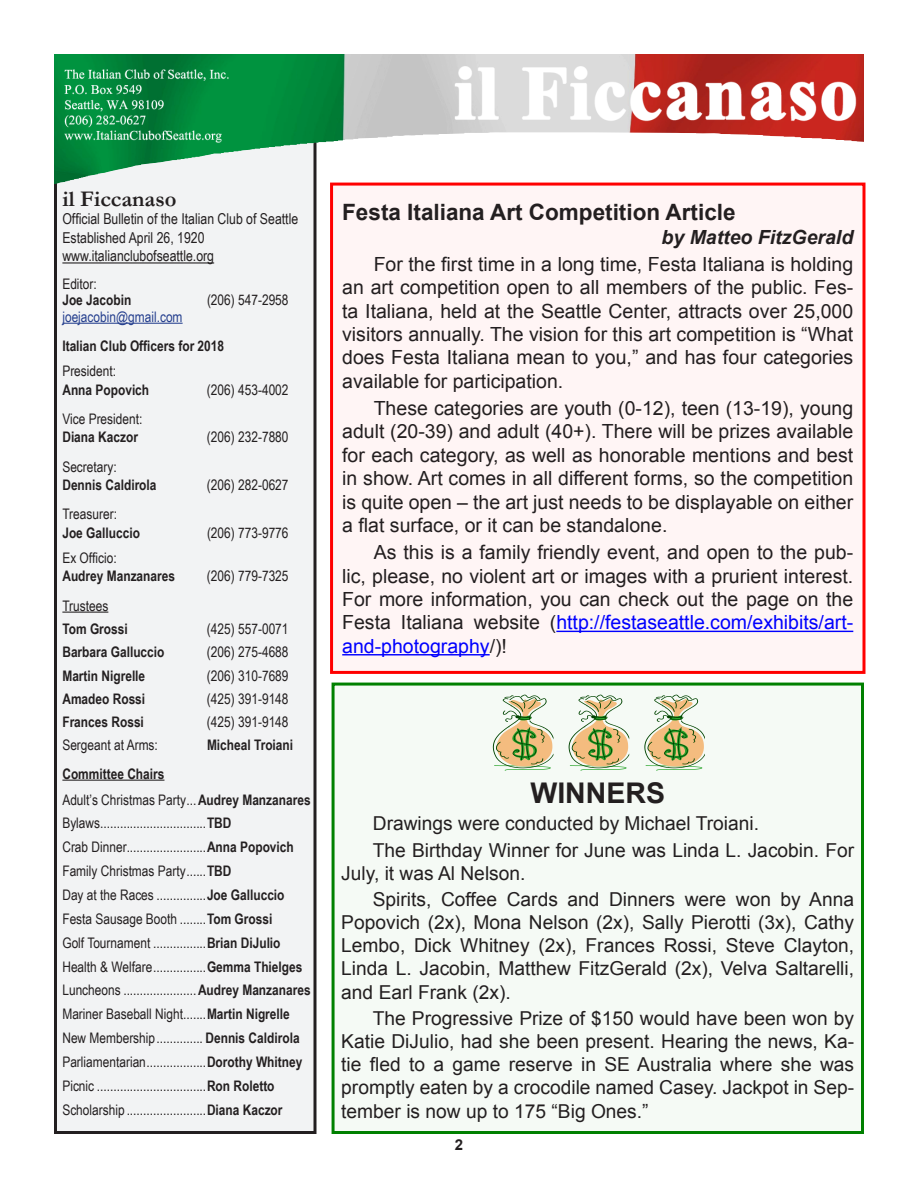
<style>
.page{position:relative;width:918px;height:1188px;background:#fff}
.page>*{position:absolute;margin:0;border:0;box-sizing:border-box;transform-origin:0 0}
.Head1{font:700 28.5px "Arial";color:#231f20}
.Head1-2{font:700 22.5px "Arial";color:#231f20}
.Officers{font:700 22.5px "Garamond";color:#231f20}
.Body_Text{font:19.5px/23.4px "Arial";color:#231f20;text-align:justify}
.body1_author{font:italic 700 19.5px "Arial";color:#231f20}
.Body_Text-2{font:19.2px/23.1px "Arial";color:#231f20;text-align:justify}
.Officers-2{font:15px "Arial Narrow";color:#231f20}
.t1{font:700 15px "Arial";color:#231f20}
.Officers-3{font:14.55px "Arial Narrow";color:#231f20}
.Officers-4{font:700 14.55px "Arial Narrow";color:#231f20}
.Officers-5{font:14.55px "Arial Narrow";color:#253f8e}
.s1{font-weight:700}
.s2{color:#00f}
</style>
<div class="page">
<div style="left:56px;top:141px;width:259px;height:991px;background:#f2f3f4"></div>
<hr style="left:62px;top:262px;width:152px;height:2px;background:#231f20">
<hr style="left:62px;top:323px;width:121px;height:1px;background:#253f8e">
<hr style="left:62px;top:612px;width:46px;height:1px;background:#231f20">
<hr style="left:62px;top:780px;width:102px;height:1px;background:#231f20">
<div style="left:54px;top:140px;width:262px;height:994px;border:3px solid #231f20"></div>
<img style="left:54px;top:54px;width:810px;height:130px">
<div style="left:333px;top:684px;width:530px;height:448px;background:#f5faf5"></div>
<div style="left:332px;top:683px;width:532px;height:451px;border:3px solid #008000"></div>
<svg style="left:493px;top:695px;width:60px;height:76px"></svg>
<svg style="left:569px;top:695px;width:60px;height:76px"></svg>
<svg style="left:644px;top:695px;width:61px;height:76px"></svg>
<div style="left:332px;top:184px;width:532px;height:488px;background:#fff5f5"></div>
<hr style="left:556px;top:631px;width:297px;height:1px;background:#00f">
<hr style="left:342px;top:654px;width:148px;height:1px;background:#00f">
<div style="left:330px;top:183px;width:536px;height:491px;border:3px solid #f00"></div>
<p class="Officers" style="left:62px;top:184px;width:116px">il Ficcanaso</p>
<p class="Officers-2" style="left:62px;top:208px;width:237px">Official Bulletin of the Italian Club of Seattle</p>
<p class="Officers-2" style="left:62px;top:227px;width:144px">Established April 26, 1920</p>
<p class="Officers-2" style="left:62px;top:245px;width:153px">www.italianclubofseattle.org</p>
<p class="Officers-3" style="left:62px;top:273px;width:36px">Editor:</p>
<p class="Officers-4" style="left:62px;top:289px;width:70px">Joe Jacobin</p>
<p class="Officers-3" style="left:207px;top:289px;width:83px">(206) 547-2958</p>
<p class="Officers-5" style="left:62px;top:306px;width:122px">joejacobin@gmail.com</p>
<p class="Officers-4" style="left:62px;top:335px;width:163px">Italian Club Officers for 2018</p>
<p class="Officers-3" style="left:62px;top:360px;width:55px">President:</p>
<p class="Officers-4" style="left:62px;top:378px;width:88px">Anna Popovich</p>
<p class="Officers-3" style="left:207px;top:379px;width:83px">(206) 453-4002</p>
<p class="Officers-3" style="left:62px;top:408px;width:82px">Vice President:</p>
<p class="Officers-4" style="left:62px;top:426px;width:77px">Diana Kaczor</p>
<p class="Officers-3" style="left:207px;top:426px;width:83px">(206) 232-7880</p>
<p class="Officers-3" style="left:62px;top:456px;width:56px">Secretary:</p>
<p class="Officers-4" style="left:62px;top:474px;width:96px">Dennis Caldirola</p>
<p class="Officers-3" style="left:207px;top:474px;width:83px">(206) 282-0627</p>
<p class="Officers-3" style="left:62px;top:503px;width:56px">Treasurer:</p>
<p class="Officers-4" style="left:62px;top:522px;width:79px">Joe Galluccio</p>
<p class="Officers-3" style="left:207px;top:522px;width:83px">(206) 773-9776</p>
<p class="Officers-3" style="left:62px;top:547px;width:56px">Ex Officio:</p>
<p class="Officers-4" style="left:62px;top:565px;width:114px">Audrey Manzanares</p>
<p class="Officers-3" style="left:207px;top:566px;width:83px">(206) 779-7325</p>
<p class="Officers-3" style="left:62px;top:595px;width:47px">Trustees</p>
<p class="Officers-4" style="left:62px;top:618px;width:67px">Tom Grossi</p>
<p class="Officers-3" style="left:207px;top:618px;width:83px">(425) 557-0071</p>
<p class="Officers-4" style="left:62px;top:641px;width:104px">Barbara Galluccio</p>
<p class="Officers-3" style="left:207px;top:641px;width:83px">(206) 275-4688</p>
<p class="Officers-4" style="left:62px;top:664px;width:84px">Martin Nigrelle</p>
<p class="Officers-3" style="left:207px;top:665px;width:83px">(206) 310-7689</p>
<p class="Officers-4" style="left:62px;top:688px;width:84px">Amadeo Rossi</p>
<p class="Officers-3" style="left:207px;top:688px;width:83px">(425) 391-9148</p>
<p class="Officers-4" style="left:62px;top:711px;width:83px">Frances Rossi</p>
<p class="Officers-3" style="left:207px;top:711px;width:83px">(425) 391-9148</p>
<p class="Officers-3" style="left:62px;top:735px;width:97px">Sergeant at Arms:</p>
<p class="Officers-4" style="left:207px;top:734px;width:88px">Micheal Troiani</p>
<p class="Officers-4" style="left:62px;top:762px;width:104px">Committee Chairs</p>
<p class="Officers-3" style="left:62px;top:789px;width:250px">Adult’s Christmas Party...<span class="s1">Audrey Manzanares</span></p>
<p class="Officers-3" style="left:62px;top:813px;width:171px">Bylaws................................<span class="s1">TBD</span></p>
<p class="Officers-3" style="left:62px;top:837px;width:233px">Crab Dinner........................<span class="s1">Anna Popovich</span></p>
<p class="Officers-3" style="left:62px;top:860px;width:171px">Family Christmas Party......<span class="s1">TBD</span></p>
<p class="Officers-3" style="left:62px;top:884px;width:224px">Day at the Races ...............<span class="s1">Joe Galluccio</span></p>
<p class="Officers-3" style="left:62px;top:908px;width:212px">Festa Sausage Booth ........<span class="s1">Tom Grossi</span></p>
<p class="Officers-3" style="left:62px;top:932px;width:220px">Golf Tournament ................<span class="s1">Brian DiJulio</span></p>
<p class="Officers-3" style="left:62px;top:956px;width:242px">Health &amp; Welfare................<span class="s1">Gemma Thielges</span></p>
<p class="Officers-3" style="left:62px;top:980px;width:250px">Luncheons ......................<span class="s1">Audrey Manzanares</span></p>
<p class="Officers-3" style="left:62px;top:1003px;width:229px">Mariner Baseball Night.......<span class="s1">Martin Nigrelle</span></p>
<p class="Officers-3" style="left:62px;top:1027px;width:239px">New Membership.............. <span class="s1">Dennis Caldirola</span></p>
<p class="Officers-3" style="left:62px;top:1051px;width:242px">Parliamentarian..................<span class="s1">Dorothy Whitney</span></p>
<p class="Officers-3" style="left:62px;top:1075px;width:214px">Picnic .................................<span class="s1">Ron Roletto</span></p>
<p class="Officers-3" style="left:62px;top:1099px;width:222px">Scholarship ........................<span class="s1">Diana Kaczor</span></p>
<p class="Head1-2" style="left:342px;top:197px;width:395px">Festa Italiana Art Competition Article</p>
<p class="body1_author" style="left:662px;top:224px;width:193px">by Matteo FitzGerald</p>
<p class="Body_Text" style="left:342px;top:252px;width:513px;text-indent:32px">For the first time in a long time, Festa Italiana is holding an art competition open to all members of the public. Fes&shy;ta Italiana, held at the Seattle Center, attracts over 25,000 visitors annually. The vision for this art competition is “What does Festa Italiana mean to you,” and has four categories available for participation.</p>
<p class="Body_Text" style="left:342px;top:397px;width:513px;text-indent:32px">These categories are youth (0-12), teen (13-19), young adult (20-39) and adult (40+). There will be prizes available for each category, as well as honorable mentions and best in show. Art comes in all different forms, so the competition is quite open ‒ the art just needs to be displayable on either a flat surface, or it can be standalone.</p>
<p class="Body_Text" style="left:342px;top:541px;width:513px;text-indent:32px">As this is a family friendly event, and open to the pub&shy;lic, please, no violent art or images with a prurient interest.<br>For more information, you can check out the page on the Festa Italiana website (<span class="s2">http://festaseattle.com/exhibits/art&shy;and-photography</span>/)!</p>
<p class="Head1" style="left:530px;top:774px;width:136px">WINNERS</p>
<p class="Body_Text-2" style="left:373px;top:812px;width:388px">Drawings were conducted by Michael Troiani.</p>
<p class="Body_Text-2" style="left:341px;top:838px;width:514px;text-indent:32px">The Birthday Winner for June was Linda L. Jacobin. For<br>July, it was Al Nelson.</p>
<p class="Body_Text-2" style="left:341px;top:888px;width:514px;text-indent:32px">Spirits, Coffee Cards and Dinners were won by Anna Popovich (2x), Mona Nelson (2x), Sally Pierotti (3x), Cathy Lembo, Dick Whitney (2x), Frances Rossi, Steve Clayton, Linda L. Jacobin, Matthew FitzGerald (2x), Velva Saltarelli, and Earl Frank (2x).</p>
<p class="Body_Text-2" style="left:341px;top:1007px;width:514px;text-indent:32px">The Progressive Prize of $150 would have been won by Katie DiJulio, had she been present. Hearing the news, Ka&shy;tie fled to a game reserve in SE Australia where she was promptly eaten by a crocodile named Casey. Jackpot in Sep&shy;tember is now up to 175 “Big Ones.”</p>
<p class="t1" style="left:455px;top:1135px;width:10px">2</p>
</div>
